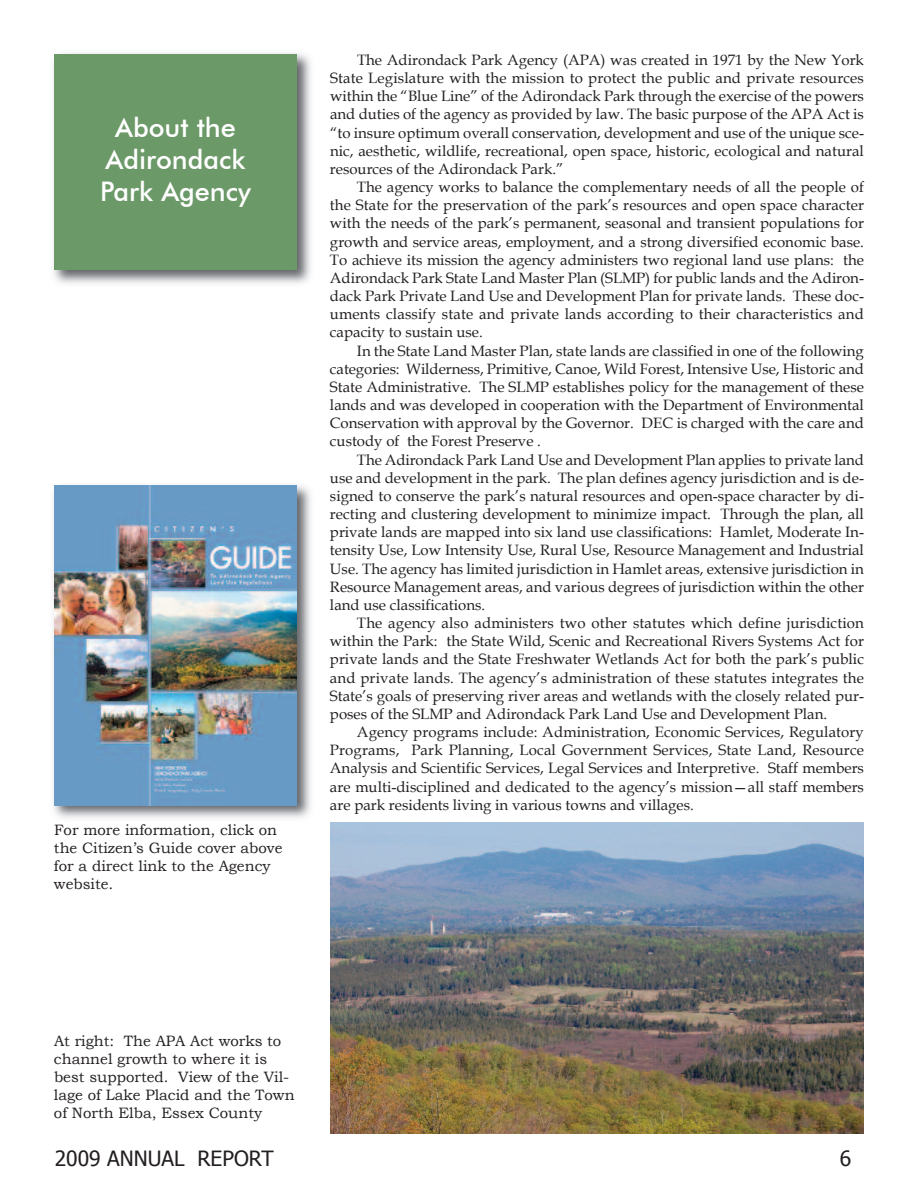
<style>
.page{position:relative;width:918px;height:1188px;background:#fff}
.page>*{position:absolute;margin:0;border:0;box-sizing:border-box;transform-origin:0 0}
.t1{font:500 27px/32.4px "Futura BT";color:#fff;text-align:center}
.t2{font:21px "Tahoma";color:#231f20}
.t3{font:15px/18.1px "Book Antiqua";color:#231f20;text-align:justify}
.t4{font:15px/18px "Bookman Old Style";color:#231f20}
</style>
<div class="page">
<img style="left:53px;top:53px;width:258px;height:231px">
<div style="left:54px;top:54px;width:243px;height:216px;background:#6c9968"></div>
<img style="left:330px;top:822px;width:534px;height:312px">
<img style="left:53px;top:485px;width:258px;height:333px">
<img style="left:54px;top:486px;width:243px;height:319px">
<h1 class="t1" style="left:100px;top:111px;width:152px">About the<br>Adirondack<br>Park Agency</h1>
<p class="t4" style="left:54px;top:821px;width:230px">For more information, click on the Citizen’s Guide cover above for a direct link to the Agency website.</p>
<p class="t3" style="left:330px;top:51px;width:536px;text-indent:27px">the adirondack Park agency (aPa) was created in 1971 by the new York state Legislature with the mission to protect the public and private resources within the “Blue Line” of the adirondack Park through the exercise of the powers and duties of the agency as provided by law. the basic purpose of the aPa act is “to insure optimum overall conservation, development and use of the unique sce&shy;nic, aesthetic, wildlife, recreational, open space, historic, ecological and natural resources of the adirondack Park.”</p>
<p class="t3" style="left:330px;top:178px;width:536px;text-indent:27px">the agency works to balance the complementary needs of all the people of the state for the preservation of the park’s resources and open space character with the needs of the park’s permanent, seasonal and transient populations for growth and service areas, employment, and a strong diversified economic base. to achieve its mission the agency administers two regional land use plans: the adirondack Park state Land Master Plan (sLMP) for public lands and the adiron&shy;dack Park Private Land Use and Development Plan for private lands. these doc&shy;uments classify state and private lands according to their characteristics and capacity to sustain use.</p>
<p class="t3" style="left:330px;top:342px;width:536px;text-indent:27px">In the state Land Master Plan, state lands are classified in one of the following categories: Wilderness, Primitive, Canoe, Wild Forest, Intensive Use, historic and state administrative. the sLMP establishes policy for the management of these lands and was developed in cooperation with the Department of environmental Conservation with approval by the governor. DeC is charged with the care and custody of the Forest Preserve .</p>
<p class="t3" style="left:330px;top:451px;width:536px;text-indent:27px">the adirondack Park Land Use and Development Plan applies to private land use and development in the park. the plan defines agency jurisdiction and is de&shy;signed to conserve the park’s natural resources and open-space character by di&shy;recting and clustering development to minimize impact. through the plan, all private lands are mapped into six land use classifications: hamlet, Moderate In&shy;tensity Use, Low Intensity Use, rural Use, resource Management and Industrial Use. the agency has limited jurisdiction in hamlet areas, extensive jurisdiction in resource Management areas, and various degrees of jurisdiction within the other land use classifications.</p>
<p class="t3" style="left:330px;top:614px;width:536px;text-indent:27px">the agency also administers two other statutes which define jurisdiction within the Park: the state Wild, scenic and recreational rivers systems act for private lands and the state Freshwater Wetlands act for both the park’s public and private lands. the agency’s administration of these statutes integrates the state’s goals of preserving river areas and wetlands with the closely related pur&shy;poses of the sLMP and adirondack Park Land Use and Development Plan.</p>
<p class="t3" style="left:330px;top:723px;width:536px;text-indent:27px">agency programs include: administration, economic services, regulatory Programs, Park Planning, Local government services, state Land, resource analysis and scientific services, Legal services and Interpretive. staff members are multi-disciplined and dedicated to the agency’s mission—all staff members are park residents living in various towns and villages.</p>
<p class="t4" style="left:54px;top:1031px;width:242px">At right: The APA Act works to channel growth to where it is best supported. View of the Vil&shy;lage of Lake Placid and the Town of North Elba, Essex County</p>
<h2 class="t2" style="left:55px;top:1145px;width:220px">2009 ANNUAL REPORT</h2>
<h2 class="t2" style="left:840px;top:1145px;width:13px">6</h2>
</div>
